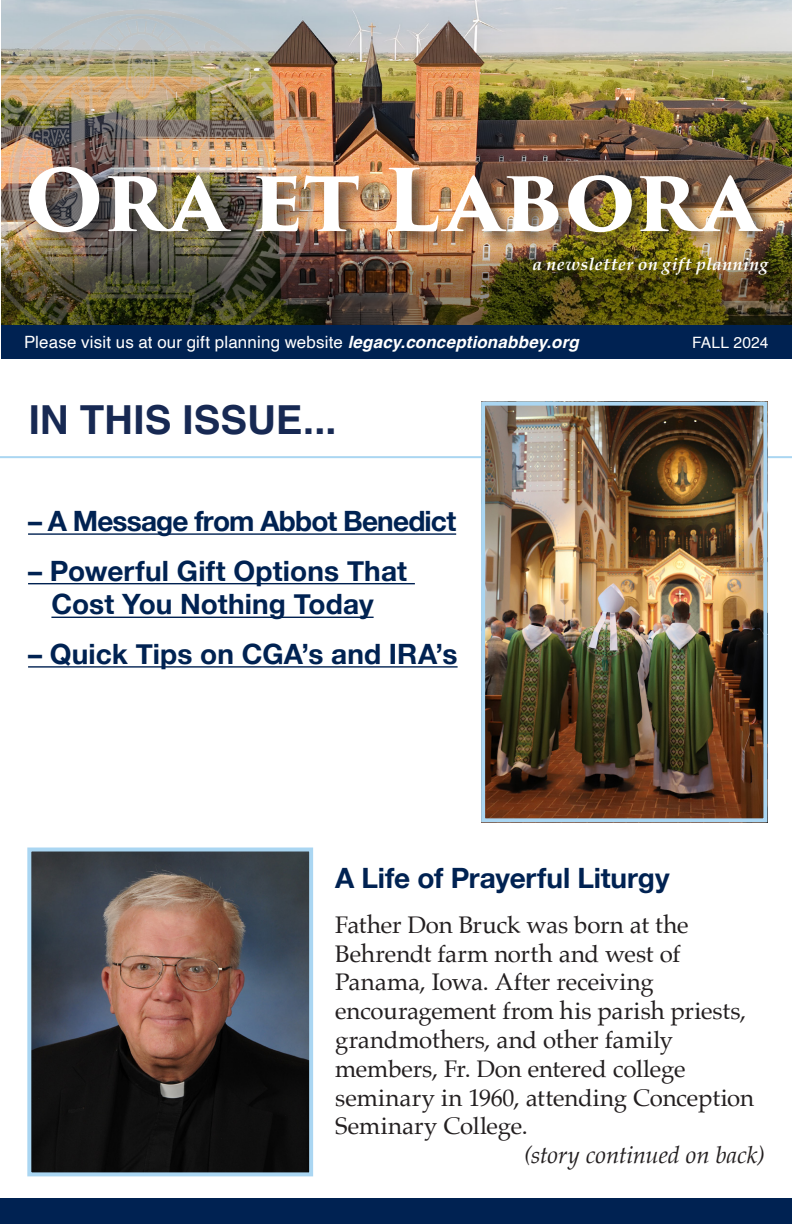
<style>
.page{position:relative;width:792px;height:1224px;background:#fff}
.page>*{position:absolute;margin:0;border:0;box-sizing:border-box;transform-origin:0 0}
.t1{font:700 84px "Trajan Pro 3";letter-spacing:.005em;color:#fff}
.t2{font:700 40px "Helvetica";letter-spacing:.005em;color:#172953}
.t3{font:700 28px/33.6px "Helvetica Neue";color:#002252;text-align:center}
.t4{font:700 28px "Helvetica Neue";letter-spacing:-.03em;color:#002252}
.t5{font:24px/28.8px "Palatino";letter-spacing:-.005em;color:#231f20}
.t6{font:italic 24px "Palatino";letter-spacing:-.005em;color:#231f20}
.t7{font:italic 700 17.6px "Palatino";letter-spacing:.03em;color:#fff}
.t8{font:17px "Helvetica";letter-spacing:.01em;color:#fff}
.t9{font:15.6px "Helvetica";letter-spacing:.01em;color:#fff}
.s1{font-weight:700;font-style:italic}
</style>
<div class="page">
<img style="left:355px;top:0;width:437px;height:221px">
<img style="left:1px;top:0;width:354px;height:221px">
<img style="left:1px;top:221px;width:791px;height:104px">
<div style="left:24px;top:163px;width:758px;height:90px;background:#231f20;opacity:.75"></div>
<div style="left:1px;top:325px;width:791px;height:34px;background:#002252"></div>
<div style="left:0;top:1199px;width:792px;height:25px;background:#002252"></div>
<hr style="left:28px;top:533px;width:428px;height:2px;background:#002252">
<hr style="left:28px;top:583px;width:387px;height:1px;background:#002252">
<hr style="left:51px;top:617px;width:323px;height:1px;background:#002252">
<hr style="left:28px;top:666px;width:430px;height:2px;background:#002252">
<hr style="left:0;top:456px;width:792px;height:2px;background:#aad6f2">
<img style="left:486px;top:407px;width:276px;height:410px">
<div style="left:481px;top:402px;width:286px;height:420px;border:4px solid #aad6f2"></div>
<img style="left:32px;top:853px;width:276px;height:318px">
<div style="left:27px;top:848px;width:286px;height:328px;border:4px solid #aad6f2"></div>
<h1 class="t1" style="left:24px;top:138px;width:737px">Ora et Labora</h1>
<p class="t7" style="left:532px;top:250px;width:237px">a newsletter on gift planning</p>
<p class="t8" style="left:24px;top:329px;width:556px">Please visit us at our gift planning website <span class="s1">legacy.conceptionabbey.org</span></p>
<p class="t9" style="left:692px;top:330px;width:78px">FALL 2024</p>
<h2 class="t2" style="left:29px;top:396px;width:310px">IN THIS ISSUE...</h2>
<p class="t4" style="left:28px;top:499px;width:430px">– A Message from Abbot Benedict</p>
<p class="t3" style="left:28px;top:555px;width:381px">– Powerful Gift Options That<br>Cost You Nothing Today</p>
<p class="t3" style="left:28px;top:638px;width:431px">– Quick Tips on CGA’s and IRA’s</p>
<p class="t3" style="left:335px;top:862px;width:336px">A Life of Prayerful Liturgy</p>
<p class="t5" style="left:335px;top:910px;width:420px">Father Don Bruck was born at the<br>Behrendt farm north and west of<br>Panama, Iowa. After receiving encouragement from his parish priests, grandmothers, and other family members, Fr. Don entered college seminary in 1960, attending Conception<br>Seminary College.</p>
<p class="t6" style="left:524px;top:1135px;width:242px">(story continued on back)</p>
</div>
